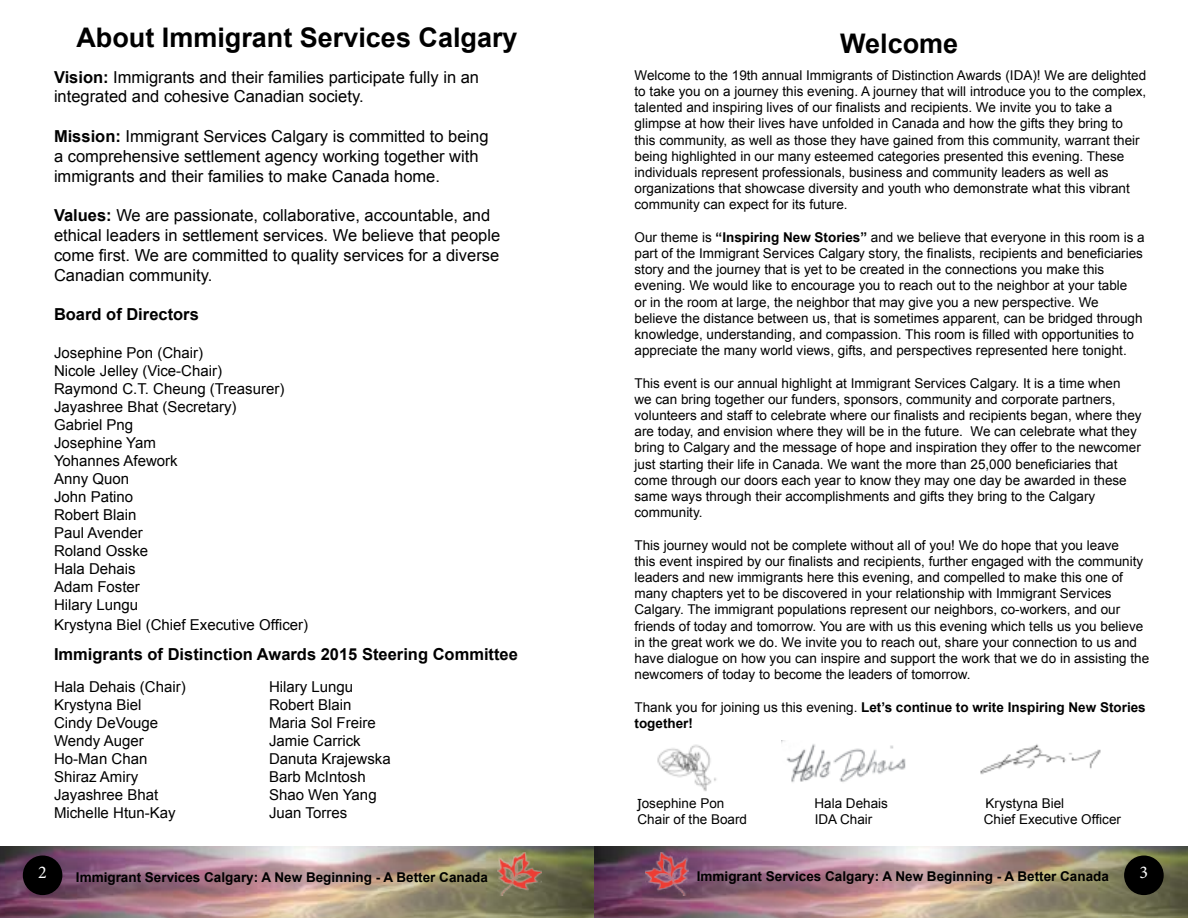
<style>
.page{position:relative;width:1188px;height:918px;background:#fff}
.page>*{position:absolute;margin:0;border:0;box-sizing:border-box;transform-origin:0 0}
.t1{font:700 27px "Arial";color:#000}
.t2{font:18px "Minion Pro";color:#fff}
.t3{font:16.5px/19.8px "Arial";color:#000}
.t4{font:700 16.5px "Arial";color:#000}
.t5{font:15px/18px "Arial";color:#000}
.t6{font:13.5px/16.2px "Arial";color:#000}
.t7{font:700 13.5px/16.2px "Arial";color:#000}
.s1{font-weight:700}
.s2{font-weight:400}
.s3{font-family:"Rockwell"}
</style>
<div class="page">
<img style="left:0;top:846px;width:1188px;height:72px">
<img style="left:497px;top:853px;width:44px;height:43px">
<img style="left:645px;top:852px;width:44px;height:43px">
<div style="left:1124px;top:856px;width:40px;height:39px;background:#000;border-radius:50%"></div>
<div style="left:23px;top:856px;width:39px;height:39px;background:#000;border-radius:50%"></div>
<img style="left:657px;top:744px;width:60px;height:47px">
<img style="left:980px;top:744px;width:121px;height:31px">
<img style="left:781px;top:740px;width:125px;height:43px">
<h1 class="t1" style="left:76px;top:20px;width:443px">About Immigrant Services Calgary</h1>
<h1 class="t1" style="left:840px;top:26px;width:120px">Welcome</h1>
<p class="t3" style="left:54px;top:67px;width:427px"><span class="s1">Vision:</span> Immigrants and their families participate fully in an integrated and cohesive Canadian society.</p>
<p class="t3" style="left:54px;top:127px;width:436px"><span class="s1">Mission:</span> Immigrant Services Calgary is committed to being a comprehensive settlement agency working together with immigrants and their families to make Canada home.</p>
<p class="t3" style="left:54px;top:206px;width:448px"><span class="s1">Values:</span> We are passionate, collaborative, accountable, and ethical leaders in settlement services. We believe that people come first. We are committed to quality services for a diverse Canadian community.</p>
<p class="t4" style="left:54px;top:303px;width:146px">Board of Directors</p>
<p class="t5" style="left:54px;top:344px;width:232px">Josephine Pon (Chair)<br>Nicole Jelley (Vice-Chair)<br>Raymond C.T. Cheung (Treasurer)<br>Jayashree Bhat (Secretary)<br>Gabriel Png<br>Josephine Yam<br>Yohannes Afework<br>Anny Quon<br>John Patino<br>Robert Blain<br>Paul Avender<br>Roland Osske<br>Hala Dehais<br>Adam Foster<br>Hilary Lungu</p>
<p class="t5" style="left:54px;top:616px;width:256px">Krystyna Biel (Chief Executive Officer)</p>
<p class="t6" style="left:635px;top:67px;width:513px">Welcome to the 19th annual Immigrants of Distinction Awards (IDA)! We are delighted to take you on a journey this evening. A journey that will introduce you to the complex, talented and inspiring lives of our finalists and recipients. We invite you to take a glimpse at how their lives have unfolded in Canada and how the gifts they bring to this community, as well as those they have gained from this community, warrant their being highlighted in our many esteemed categories presented this evening. These individuals represent professionals, business and community leaders as well as organizations that showcase diversity and youth who demonstrate what this vibrant community can expect for its future.</p>
<p class="t6" style="left:635px;top:229px;width:512px">Our theme is <span class="s1">“Inspiring New Stories”</span> and we believe that everyone in this room is a part of the Immigrant Services Calgary story, the finalists, recipients and beneficiaries story and the journey that is yet to be created in the connections you make this evening. We would like to encourage you to reach out to the neighbor at your table<br>or in the room at large, the neighbor that may give you a new perspective. We believe the distance between us, that is sometimes apparent, can be bridged through knowledge, understanding, and compassion. This room is filled with opportunities to appreciate the many world views, gifts, and perspectives represented here tonight.</p>
<p class="t6" style="left:635px;top:375px;width:509px">This event is our annual highlight at Immigrant Services Calgary. It is a time when<br>we can bring together our funders, sponsors, community and corporate partners, volunteers and staff to celebrate where our finalists and recipients began, where they are today, and envision where they will be in the future. We can celebrate what they bring to Calgary and the message of hope and inspiration they offer to the newcomer just starting their life in Canada. We want the more than 25,000 beneficiaries that come through our doors each year to know they may one day be awarded in these same ways through their accomplishments and gifts they bring to the Calgary community.</p>
<p class="t6" style="left:635px;top:537px;width:516px">This journey would not be complete without all of you! We do hope that you leave<br>this event inspired by our finalists and recipients, further engaged with the community leaders and new immigrants here this evening, and compelled to make this one of many chapters yet to be discovered in your relationship with Immigrant Services Calgary. The immigrant populations represent our neighbors, co-workers, and our friends of today and tomorrow. You are with us this evening which tells us you believe in the great work we do. We invite you to reach out, share your connection to us and have dialogue on how you can inspire and support the work that we do in assisting the newcomers of today to become the leaders of tomorrow.</p>
<p class="t7" style="left:635px;top:699px;width:513px"><span class="s2">Thank you for joining us this evening.</span> Let’s continue to write Inspiring New Stories together!</p>
<p class="t4" style="left:54px;top:644px;width:465px">Immigrants of Distinction Awards 2015 Steering Committee</p>
<p class="t5" style="left:54px;top:678px;width:133px">Hala Dehais (Chair)<br>Krystyna Biel<br>Cindy DeVouge<br>Wendy Auger<br>Ho-Man Chan<br>Shiraz Amiry<br>Jayashree Bhat<br>Michelle Htun-Kay</p>
<p class="t5" style="left:269px;top:678px;width:123px">Hilary Lungu<br>Robert Blain<br>Maria Sol Freire<br>Jamie Carrick<br>Danuta Krajewska<br>Barb McIntosh<br>Shao Wen Yang<br>Juan Torres</p>
<p class="t6" style="left:638px;top:795px;width:88px"><span class="s3">J</span>osephine Pon</p>
<p class="t6" style="left:814px;top:795px;width:75px">Hala Dehais</p>
<p class="t6" style="left:986px;top:795px;width:80px">Krystyna Biel</p>
<p class="t6" style="left:638px;top:811px;width:111px">Chair of the Board</p>
<p class="t6" style="left:815px;top:811px;width:59px">IDA Chair</p>
<p class="t6" style="left:984px;top:811px;width:139px">Chief Executive Officer</p>
<h2 class="t2" style="left:38px;top:860px;width:10px">2</h2>
<p class="t7" style="left:697px;top:869px;width:414px">Immigrant Services Calgary: A New Beginning - A Better Canada</p>
<h2 class="t2" style="left:1140px;top:860px;width:10px">3</h2>
<p class="t7" style="left:76px;top:870px;width:414px">Immigrant Services Calgary: A New Beginning - A Better Canada</p>
</div>
